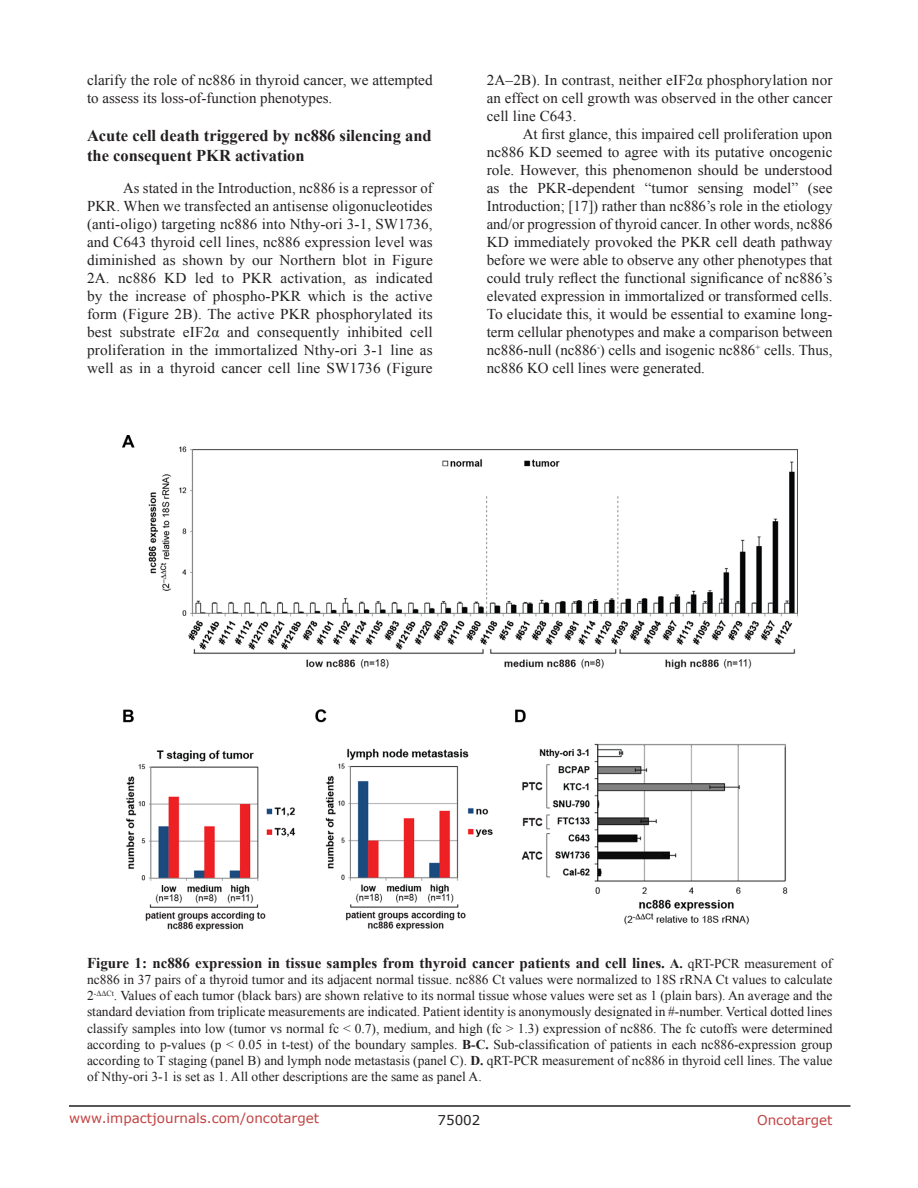
<style>
.page{position:relative;width:918px;height:1188px;background:#fff}
.page>*{position:absolute;margin:0;border:0;box-sizing:border-box;transform-origin:0 0}
.SubHeading{font:700 16.5px/19.8px "Times New Roman";color:#231f20}
.BodyText{font:15px/18px "Times New Roman";color:#231f20;text-align:justify}
.figuretext{font:700 15px "Times New Roman";color:#231f20}
.figuretext-2{font:13.5px/16.2px "Times New Roman";color:#231f20;text-align:justify}
.t1{font:13.5px "Verdana";color:#c24141}
.t2{font:13.5px "Verdana";color:#231f20}
.s1{font-size:13.5px}
.s2{font-weight:400;font-size:13.5px}
.s3{font-weight:700}
</style>
<div class="page">
<hr style="left:69px;top:1105px;width:781px;height:2px;background:#231f20">
<img style="left:122px;top:435px;width:675px;height:495px">
<p class="BodyText" style="left:87px;top:71px;width:347px">clarify the role of nc886 in thyroid cancer, we attempted to assess its loss-of-function phenotypes.</p>
<p class="SubHeading" style="left:87px;top:125px;width:346px">Acute cell death triggered by nc886 silencing and the consequent PKR activation</p>
<p class="BodyText" style="left:87px;top:178px;width:347px;text-indent:36px">As stated in the Introduction, nc886 is a repressor of PKR. When we transfected an antisense oligonucleotides (anti-oligo) targeting nc886 into Nthy-ori 3-1, SW1736, and C643 thyroid cell lines, nc886 expression level was diminished as shown by our Northern blot in Figure 2A. nc886 KD led to PKR activation, as indicated by the increase of phospho-PKR which is the active form (Figure 2B). The active PKR phosphorylated its best substrate eIF2α and consequently inhibited cell proliferation in the immortalized Nthy-ori 3-1 line as well as in a thyroid cancer cell line SW1736 (Figure</p>
<p class="BodyText" style="left:487px;top:71px;width:347px">2A–2B). In contrast, neither eIF2α phosphorylation nor an effect on cell growth was observed in the other cancer cell line C643.</p>
<p class="BodyText" style="left:487px;top:125px;width:347px;text-indent:36px">At first glance, this impaired cell proliferation upon nc886 KD seemed to agree with its putative oncogenic role. However, this phenomenon should be understood as the PKR-dependent “tumor sensing model” (see Introduction; [17]) rather than nc886’s role in the etiology and/or progression of thyroid cancer. In other words, nc886<br>KD immediately provoked the PKR cell death pathway before we were able to observe any other phenotypes that could truly reflect the functional significance of nc886’s elevated expression in immortalized or transformed cells.<br>To elucidate this, it would be essential to examine long&shy;term cellular phenotypes and make a comparison between nc886-null (nc886<sup>-</sup>) cells and isogenic nc886<sup>+</sup> cells. Thus, nc886 KO cell lines were generated.</p>
<p class="figuretext" style="left:87px;top:952px;width:747px">Figure 1: nc886 expression in tissue samples from thyroid cancer patients and cell lines. <span class="s1">A.</span> <span class="s2">qRT-PCR measurement of</span></p>
<p class="figuretext-2" style="left:87px;top:971px;width:747px">nc886 in 37 pairs of a thyroid tumor and its adjacent normal tissue. nc886 Ct values were normalized to 18S rRNA Ct values to calculate 2<sup>-ΔΔCt</sup>. Values of each tumor (black bars) are shown relative to its normal tissue whose values were set as 1 (plain bars). An average and the standard deviation from triplicate measurements are indicated. Patient identity is anonymously designated in #-number. Vertical dotted lines classify samples into low (tumor vs normal fc &lt; 0.7), medium, and high (fc &gt; 1.3) expression of nc886. The fc cutoffs were determined according to p-values (p &lt; 0.05 in t-test) of the boundary samples. <span class="s3">B-C.</span> Sub-classification of patients in each nc886-expression group according to T staging (panel B) and lymph node metastasis (panel C). <span class="s3">D.</span> qRT-PCR measurement of nc886 in thyroid cell lines. The value of Nthy-ori 3-1 is set as 1. All other descriptions are the same as panel A.</p>
<p class="t1" style="left:69px;top:1109px;width:252px">www.impactjournals.com/oncotarget</p>
<p class="t2" style="left:438px;top:1111px;width:44px">75002</p>
<p class="t1" style="left:757px;top:1111px;width:77px">Oncotarget</p>
</div>
